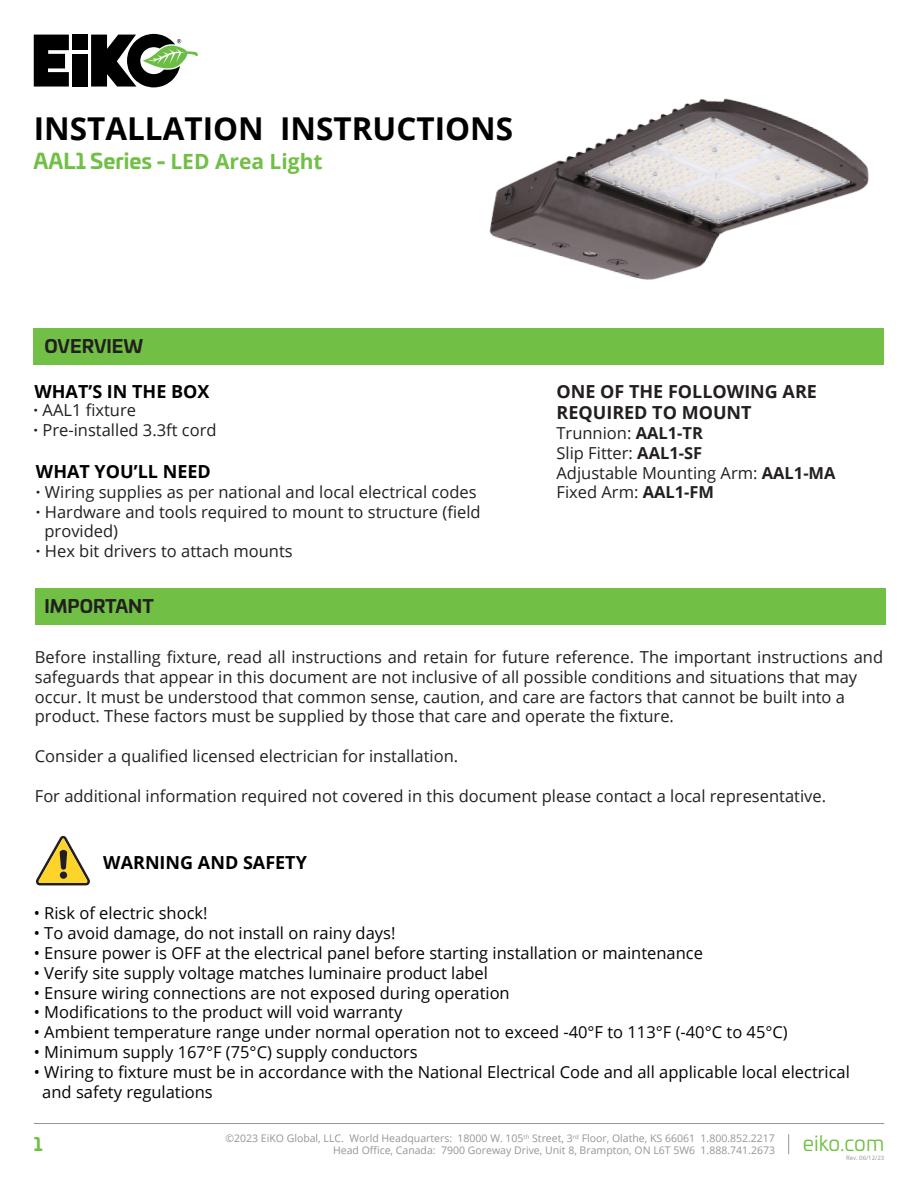
<style>
.page{position:relative;width:918px;height:1188px;background:#fff}
.page>*{position:absolute;margin:0;border:0;box-sizing:border-box;transform-origin:0 0}
.Table_Note{font:700 31.5px "Open Sans";color:#000}
.Product_Title{font:700 21px "Open Sans";color:#71bf44}
.t1{font:21px "Univia Pro";color:#71bf44}
.Table_Note-2{font:700 18px "Open Sans";color:#000}
.Bullet_List_-_No_Bul{font:700 18px "Open Sans";color:#231f20}
.t2{font:700 18px "Univia Pro";color:#231f20}
.t3{font:700 18px "Univia Pro";color:#71bf44}
.Bullet_List{font:16.5px "Open Sans";color:#040503}
.Table_Note-3{font:16.5px/19.8px "Open Sans";color:#231f20}
.Bullet_List_-_No_Bul-2{font:16.5px "Open Sans";color:#231f20}
.t4{font:10.5px/12px "Open Sans";color:#939598;text-align:right}
.t5{font:6px "Open Sans";color:#939598}
.s1{font-family:"Univia Pro"}
.s2{font-weight:700}
</style>
<div class="page">
<svg style="left:788px;top:1134px;width:1px;height:20px"></svg>
<hr style="left:34px;top:1123px;width:850px;height:1px;background:#939598">
<img style="left:489px;top:98px;width:380px;height:182px">
<svg style="left:34px;top:35px;width:35px;height:52px;background:#202020"></svg>
<div style="left:72px;top:35px;width:16px;height:15px;background:#000"></div>
<div style="left:72px;top:54px;width:16px;height:33px;background:#000"></div>
<svg style="left:91px;top:34px;width:107px;height:53px"></svg>
<div style="left:34px;top:328px;width:850px;height:37px;background:#71bf44"></div>
<div style="left:35px;top:588px;width:850px;height:37px;background:#71bf44"></div>
<svg style="left:36px;top:836px;width:54px;height:49px"></svg>
<div style="left:60px;top:871px;width:7px;height:8px;background:#231f20;border-radius:50%"></div>
<p class="Table_Note" style="left:34px;top:106px;width:481px">INSTALLATION INSTRUCTIONS</p>
<p class="Product_Title" style="left:34px;top:146px;width:291px"><span class="s1">AAL1 Series -</span> LED Area Light</p>
<p class="t2" style="left:45px;top:332px;width:100px">OVERVIEW</p>
<p class="Table_Note-2" style="left:34px;top:378px;width:177px">WHAT’S IN THE BOX</p>
<p class="Bullet_List_-_No_Bul-2" style="left:34px;top:399px;width:104px"><span class="s2">·</span> AAL1 fixture</p>
<p class="Bullet_List_-_No_Bul-2" style="left:34px;top:419px;width:185px"><span class="s2">·</span> Pre-installed 3.3ft cord</p>
<p class="Table_Note-2" style="left:36px;top:459px;width:176px">WHAT YOU’LL NEED</p>
<p class="Bullet_List_-_No_Bul-2" style="left:36px;top:480px;width:442px"><span class="s2">·</span> Wiring supplies as per national and local electrical codes</p>
<p class="Bullet_List_-_No_Bul-2" style="left:36px;top:500px;width:446px"><span class="s2">·</span> Hardware and tools required to mount to structure (field</p>
<p class="Bullet_List_-_No_Bul-2" style="left:45px;top:520px;width:75px">provided)</p>
<p class="Bullet_List_-_No_Bul-2" style="left:36px;top:540px;width:258px"><span class="s2">·</span> Hex bit drivers to attach mounts</p>
<p class="t2" style="left:45px;top:592px;width:111px">IMPORTANT</p>
<p class="Bullet_List_-_No_Bul" style="left:556px;top:378px;width:262px">ONE OF THE FOLLOWING ARE</p>
<p class="Bullet_List_-_No_Bul" style="left:556px;top:400px;width:197px">REQUIRED TO MOUNT</p>
<p class="Bullet_List_-_No_Bul-2" style="left:556px;top:422px;width:148px">Trunnion: <span class="s2">AAL1-TR</span></p>
<p class="Bullet_List_-_No_Bul-2" style="left:556px;top:442px;width:147px">Slip Fitter: <span class="s2">AAL1-SF</span></p>
<p class="Bullet_List_-_No_Bul-2" style="left:556px;top:461px;width:281px">Adjustable Mounting Arm: <span class="s2">AAL1-MA</span></p>
<p class="Bullet_List_-_No_Bul-2" style="left:556px;top:481px;width:159px">Fixed Arm: <span class="s2">AAL1-FM</span></p>
<p class="Table_Note-3" style="left:35px;top:647px;width:850px">Before installing fixture, read all instructions and retain for future reference. The important instructions and safeguards that appear in this document are not inclusive of all possible conditions and situations that may</p>
<p class="Table_Note-3" style="left:35px;top:686px;width:812px">occur. It must be understood that common sense, caution, and care are factors that cannot be built into a</p>
<p class="Table_Note-3" style="left:35px;top:706px;width:641px">product. These factors must be supplied by those that care and operate the fixture.</p>
<p class="Table_Note-3" style="left:35px;top:746px;width:425px">Consider a qualified licensed electrician for installation.</p>
<p class="Table_Note-3" style="left:35px;top:785px;width:793px">For additional information required not covered in this document please contact a local representative.</p>
<p class="Table_Note-2" style="left:103px;top:850px;width:205px">WARNING AND SAFETY</p>
<p class="Bullet_List" style="left:34px;top:902px;width:175px">• Risk of electric shock!</p>
<p class="Bullet_List" style="left:34px;top:922px;width:363px">• To avoid damage, do not install on rainy days!</p>
<p class="Bullet_List" style="left:34px;top:942px;width:671px">• Ensure power is OFF at the electrical panel before starting installation or maintenance</p>
<p class="Bullet_List" style="left:34px;top:961px;width:456px">• Verify site supply voltage matches luminaire product label</p>
<p class="Bullet_List" style="left:34px;top:981px;width:478px">• Ensure wiring connections are not exposed during operation</p>
<p class="Bullet_List" style="left:34px;top:1001px;width:370px">• Modifications to the product will void warranty</p>
<p class="Bullet_List" style="left:34px;top:1021px;width:756px">• Ambient temperature range under normal operation not to exceed -40°F to 113°F (-40°C to 45°C)</p>
<p class="Bullet_List" style="left:34px;top:1041px;width:386px">• Minimum supply 167°F (75°C) supply conductors</p>
<p class="Bullet_List" style="left:34px;top:1060px;width:818px">• Wiring to fixture must be in accordance with the National Electrical Code and all applicable local electrical</p>
<p class="Bullet_List" style="left:42px;top:1080px;width:172px">and safety regulations</p>
<p class="t4" style="left:225px;top:1132px;width:551px">©2023 EiKO Global, LLC. World Headquarters: 18000 W. 105<sup>th</sup> Street, 3<sup>rd</sup> Floor, Olathe, KS 66061 1.800.852.2217<br>Head Office, Canada: 7900 Goreway Drive, Unit 8, Brampton, ON L6T 5W6 1.888.741.2673</p>
<p class="t3" style="left:34px;top:1130px;width:10px">1</p>
<p class="t1" style="left:803px;top:1128px;width:83px">eiko.com</p>
<p class="t5" style="left:846px;top:1154px;width:40px">Rev. 06/12/23</p>
</div>
